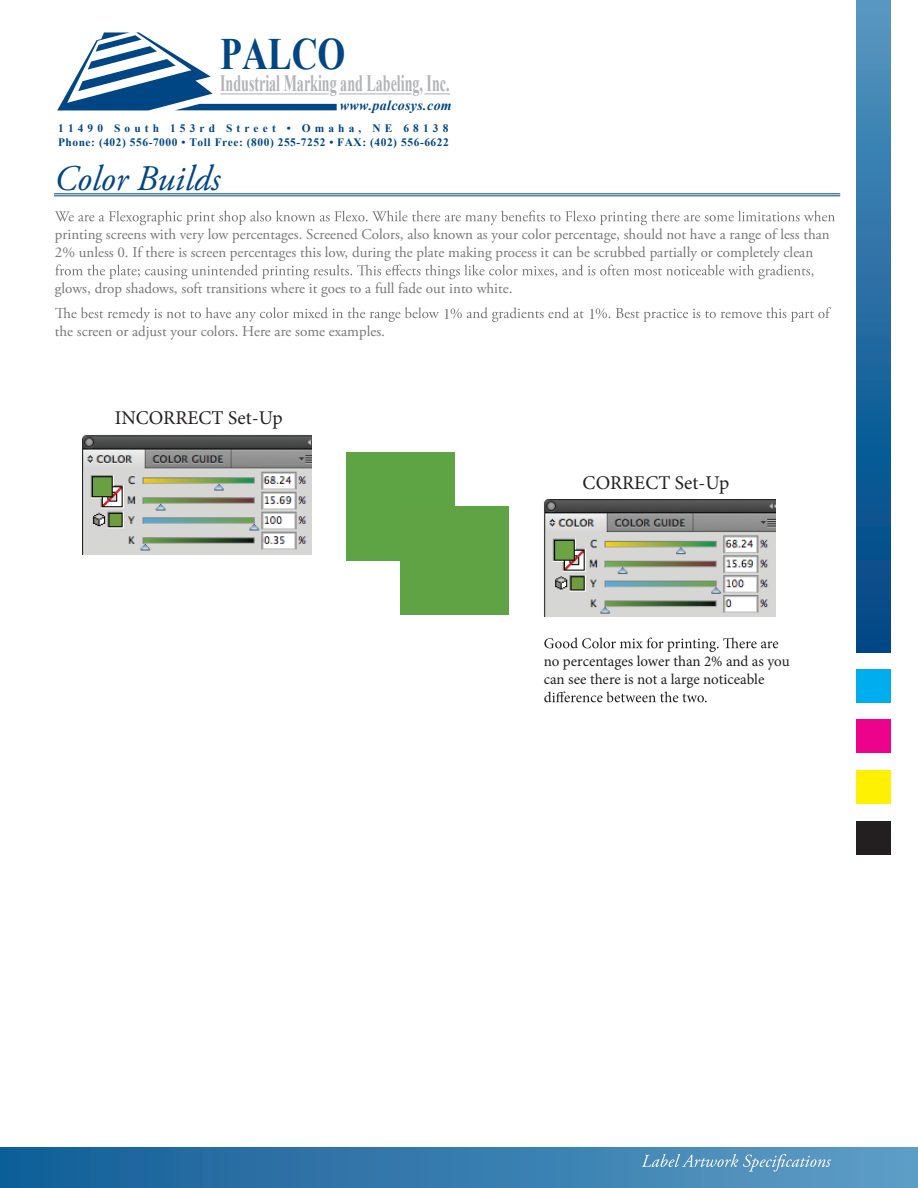
<style>
.page{position:relative;width:918px;height:1188px;background:#fff}
.page>*{position:absolute;margin:0;border:0;box-sizing:border-box;transform-origin:0 0}
.t1{font:700 44.85px "Times New Roman";color:#004684;scale:.8 1}
.t2{font:italic 36px "Adobe Garamond Pro";color:#004684}
.t3{font:700 23.4px "Times New Roman";color:#b2b3b7;scale:.6 1}
.t4{font:19.5px "Minion Pro";color:#231f20}
.t5{font:15px/18px "Adobe Garamond Pro";color:#757679}
.t6{font:15px/18px "Minion Pro";letter-spacing:-.005em;color:#231f20}
.t7{font:15px "Times";color:#757679}
.t8{font:italic 700 13.95px "Times New Roman";letter-spacing:.025em;color:#004684}
.t9{font:700 11.4px/13.6px "Times New Roman";letter-spacing:.05em;color:#004684}
</style>
<div class="page">
<svg style="left:424px;top:93px;width:26px;height:1px"></svg>
<hr style="left:339px;top:93px;width:72px;height:1px;background:#b2b3b7">
<svg style="left:57px;top:32px;width:280px;height:78px"></svg>
<div style="left:856px;top:0;width:35px;height:652px;background:linear-gradient(to bottom,#5295c0,#004484)"></div>
<div style="left:856px;top:669px;width:35px;height:34px;background:#00aeef"></div>
<div style="left:856px;top:770px;width:35px;height:34px;background:#fff101"></div>
<div style="left:856px;top:720px;width:35px;height:33px;background:#ed028c"></div>
<div style="left:856px;top:821px;width:35px;height:34px;background:#231f20"></div>
<div style="left:0;top:1148px;width:918px;height:40px;background:linear-gradient(to right,#125d97,#5e9dc5)"></div>
<svg style="left:642px;top:1154px;width:189px;height:18px;background:#6aa1c6"></svg>
<hr style="left:54px;top:193px;width:786px;height:1px;background:#004684">
<hr style="left:54px;top:195px;width:786px;height:1px;background:#004684">
<svg style="left:55px;top:211px;width:780px;height:14px"></svg>
<svg style="left:55px;top:265px;width:758px;height:14px"></svg>
<svg style="left:55px;top:307px;width:776px;height:15px"></svg>
<img style="left:83px;top:435px;width:228px;height:119px">
<img style="left:544px;top:499px;width:232px;height:117px">
<svg style="left:544px;top:637px;width:234px;height:15px"></svg>
<svg style="left:544px;top:692px;width:163px;height:10px"></svg>
<div style="left:346px;top:453px;width:109px;height:108px;background:#5ea344"></div>
<div style="left:400px;top:507px;width:109px;height:108px;background:#5fa344"></div>
<h1 class="t1" style="left:220px;top:23px;width:158px">PALCO</h1>
<h3 class="t3" style="left:220px;top:67px;width:384px">Industrial Marking and Labeling, Inc.</h3>
<p class="t9" style="left:58px;top:121px;width:392px">11490 South 153rd Street • Omaha, NE 68138<br>Phone: (402) 556-7000 • Toll Free: (800) 255-7252 • FAX: (402) 556-6622</p>
<h2 class="t2" style="left:54px;top:157px;width:168px">Color Builds</h2>
<p class="t5" style="left:55px;top:226px;width:776px">printing screens with very low percentages. Screened Colors, also known as your color percentage, should not have a range of less than<br>2% unless 0. If there is screen percentages this low, during the plate making process it can be scrubbed partially or completely clean</p>
<p class="t5" style="left:55px;top:280px;width:459px">glows, drop shadows, soft transitions where it goes to a full fade out into white.</p>
<p class="t5" style="left:55px;top:323px;width:332px">the screen or adjust your colors. Here are some examples.</p>
<p class="t8" style="left:340px;top:96px;width:114px">www.palcosys.com</p>
<p class="t7" style="left:443px;top:299px;width:9px">1</p>
<p class="t7" style="left:589px;top:299px;width:9px">1</p>
<h3 class="t4" style="left:115px;top:405px;width:169px">INCORRECT Set-Up</h3>
<h3 class="t4" style="left:583px;top:470px;width:148px">CORRECT Set-Up</h3>
<p class="t6" style="left:544px;top:652px;width:247px">no percentages lower than 2% and as you can see there is not a large noticeable</p>
</div>
